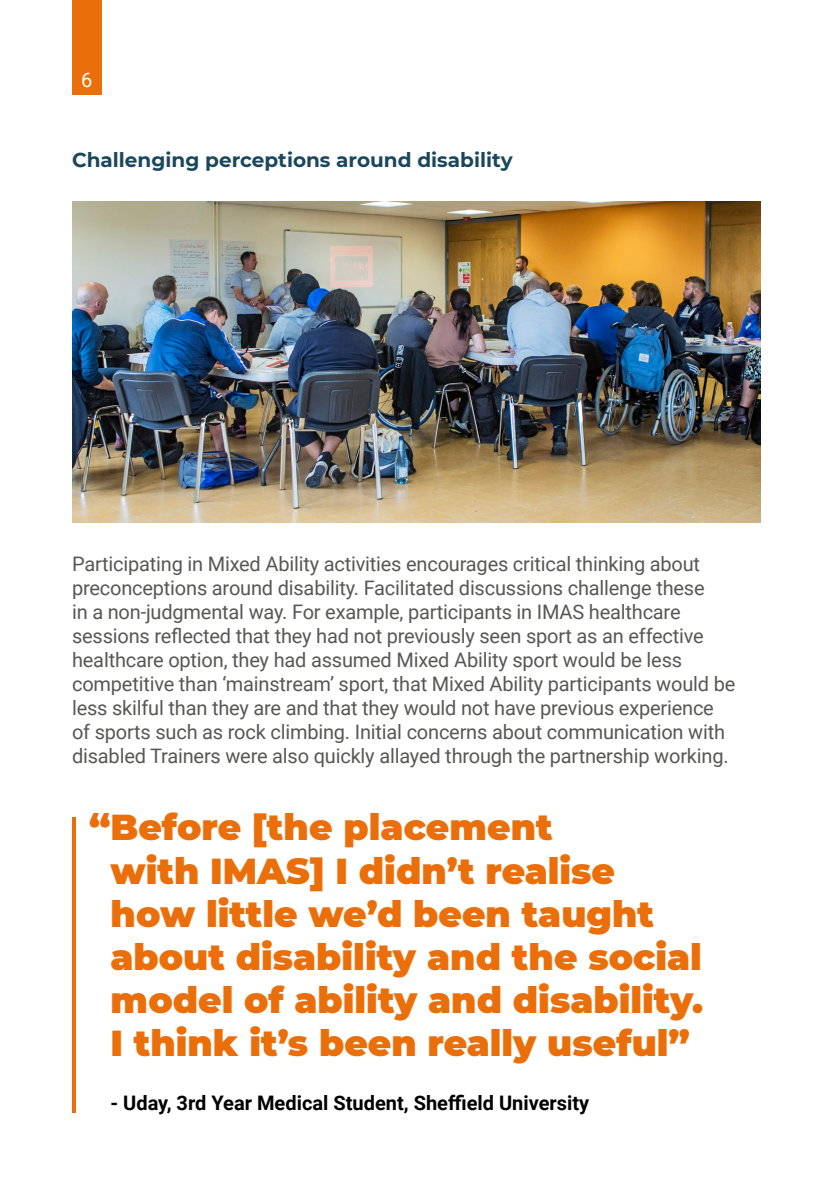
<style>
.page{position:relative;width:840px;height:1191px;background:#fff}
.page>*{position:absolute;margin:0;border:0;box-sizing:border-box;transform-origin:0 0}
.t1{font:900 36px/43.2px "Montserrat";color:#ea6f0a}
.t2{font:20px/24px "Roboto";letter-spacing:-.01em;color:#575756}
.t3{font:700 20px "Roboto";color:#000}
.t4{font:700 20px "Montserrat";color:#1b475c}
.t5{font:20px "Roboto";color:#fff}
</style>
<div class="page">
<hr style="left:72px;top:817px;width:4px;height:296px;background:#ea6f0a">
<div style="left:72px;top:0;width:29px;height:95px;background:#ea6f0a"></div>
<img style="left:72px;top:201px;width:688px;height:322px">
<p class="t5" style="left:81px;top:66px;width:13px">6</p>
<p class="t4" style="left:72px;top:146px;width:442px">Challenging perceptions around disability</p>
<p class="t2" style="left:72px;top:551px;width:664px">Participating in Mixed Ability activities encourages critical thinking about preconceptions around disability. Facilitated discussions challenge these<br>in a non-judgmental way. For example, participants in IMAS healthcare sessions reflected that they had not previously seen sport as an effective healthcare option, they had assumed Mixed Ability sport would be less competitive than ‘mainstream’ sport, that Mixed Ability participants would be less skilful than they are and that they would not have previous experience of sports such as rock climbing. Initial concerns about communication with disabled Trainers were also quickly allayed through the partnership working.</p>
<h1 class="t1" style="left:110px;top:803px;width:594px;text-indent:-21px">“Before [the placement<br>with IMAS] I didn’t realise how little we’d been taught about disability and the social model of ability and disability.<br>I think it’s been really useful”</h1>
<p class="t3" style="left:110px;top:1089px;width:480px">- Uday, 3rd Year Medical Student, Sheffield University</p>
</div>
